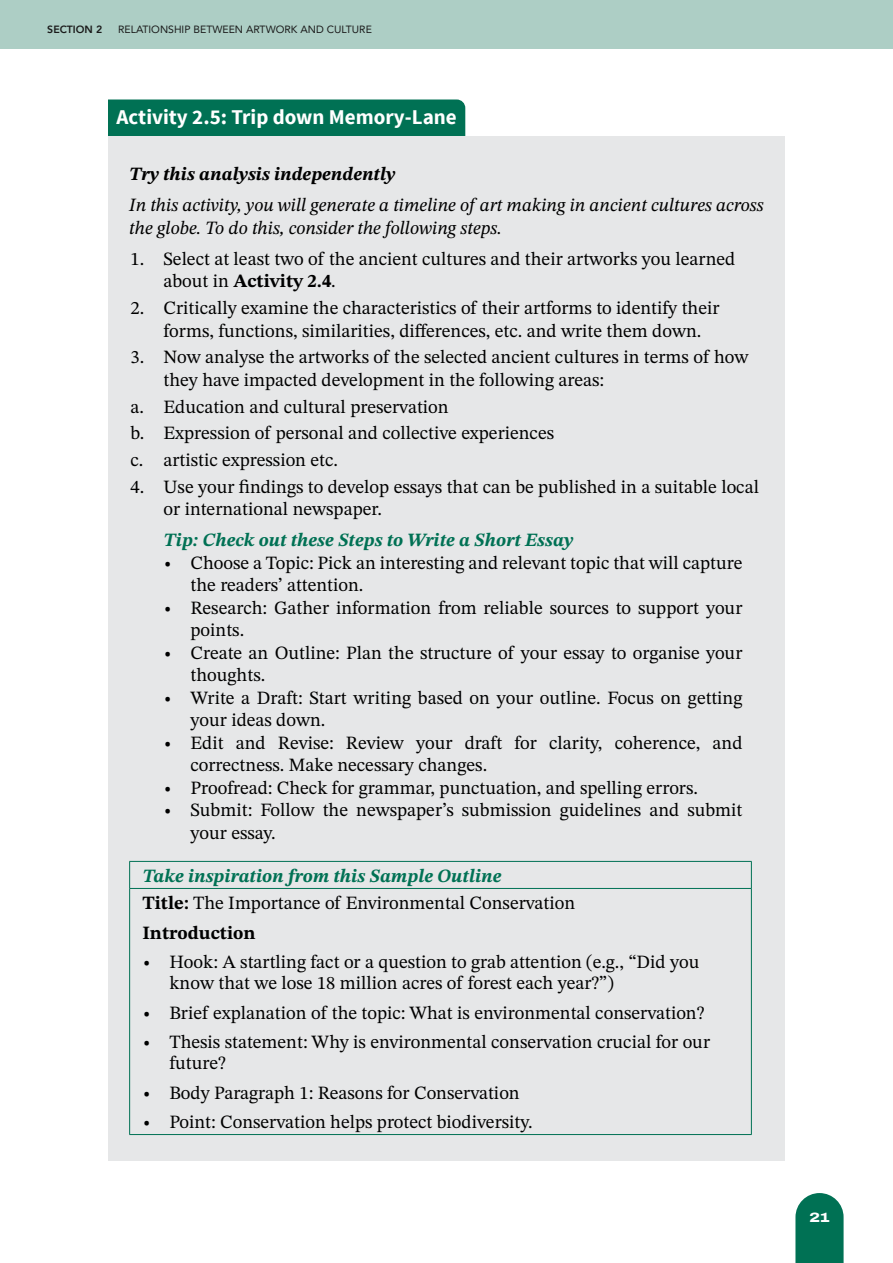
<style>
.page{position:relative;width:893px;height:1263px;background:#fff}
.page>*{position:absolute;margin:0;border:0;box-sizing:border-box;transform-origin:0 0}
.Activity{font:700 21px "Source Sans Pro";color:#fff}
.Activity_questions_copy{font:18.75px/22.5px "STIX Two Text";color:#000}
.Activity_Indent_Sub{font:18.75px/22.5px "STIX Two Text";color:#000}
.Table_text_content{font:18.75px/21px "STIX Two Text";color:#000}
.Activity_Body{font:italic 18.75px/22.5px "STIX Two Text";color:#000}
.Activity_Indent_Sub-2{font:italic 700 18.75px "STIX Two Text";color:#007154}
.Table_text_content-2{font:italic 700 18.75px "STIX Two Text";color:#007154}
.Activity_Body-2{font:italic 700 18.75px "STIX Two Text";color:#000}
.Table_text_content-3{font:700 18.75px "STIX Two Text";color:#000}
.t1{font:800 13.5px "Archivo Expanded";color:#fff}
.t2{font:10.5px "Avenir";color:#1a1a1a}
.t3{font:800 10.5px "Avenir";color:#1a1a1a}
.s1{font-weight:700}
</style>
<div class="page">
<div style="left:0;top:0;width:893px;height:49px;background:#adcec5"></div>
<svg style="left:795px;top:1193px;width:49px;height:70px"></svg>
<div style="left:108px;top:99px;width:357px;height:38px;background:#007154"></div>
<div style="left:108px;top:137px;width:677px;height:69px;background:#e6e7e8"></div>
<div style="left:108px;top:168px;width:677px;height:91px;background:#e6e7e8"></div>
<div style="left:108px;top:221px;width:677px;height:92px;background:#e6e7e8"></div>
<div style="left:108px;top:270px;width:677px;height:92px;background:#e6e7e8"></div>
<div style="left:108px;top:320px;width:677px;height:91px;background:#e6e7e8"></div>
<div style="left:108px;top:396px;width:677px;height:69px;background:#e6e7e8"></div>
<div style="left:108px;top:449px;width:677px;height:92px;background:#e6e7e8"></div>
<div style="left:108px;top:534px;width:677px;height:83px;background:#e6e7e8"></div>
<div style="left:108px;top:579px;width:677px;height:83px;background:#e6e7e8"></div>
<div style="left:108px;top:624px;width:677px;height:83px;background:#e6e7e8"></div>
<div style="left:108px;top:669px;width:677px;height:83px;background:#e6e7e8"></div>
<div style="left:108px;top:714px;width:677px;height:83px;background:#e6e7e8"></div>
<div style="left:108px;top:781px;width:677px;height:84px;background:#e6e7e8"></div>
<div style="left:108px;top:830px;width:677px;height:331px;background:#e6e7e8"></div>
<hr style="left:129px;top:889px;width:1px;height:245px;background:#007154">
<hr style="left:751px;top:889px;width:1px;height:245px;background:#007154">
<hr style="left:129px;top:1134px;width:623px;height:1px;background:#007154">
<hr style="left:129px;top:861px;width:623px;height:1px;background:#007154">
<svg style="left:129px;top:862px;width:1px;height:26px"></svg>
<svg style="left:751px;top:862px;width:1px;height:26px"></svg>
<hr style="left:129px;top:888px;width:623px;height:1px;background:#007154">
<p class="t3" style="left:47px;top:21px;width:57px">SECTION 2</p>
<p class="t2" style="left:118px;top:21px;width:255px">RELATIONSHIP BETWEEN ARTWORK AND CULTURE</p>
<p class="Activity" style="left:117px;top:103px;width:342px">Activity 2.5: Trip down Memory-Lane</p>
<p class="Activity_Body-2" style="left:129px;top:161px;width:268px">Try this analysis independently</p>
<p class="Activity_Body" style="left:129px;top:194px;width:636px">In this activity, you will generate a timeline of art making in ancient cultures across the globe. To do this, consider the following steps.</p>
<p class="Activity_questions_copy" style="left:164px;top:247px;width:573px;text-indent:-33px">1. Select at least two of the ancient cultures and their artworks you learned about in <span class="s1">Activity 2.4</span>.</p>
<p class="Activity_questions_copy" style="left:164px;top:296px;width:558px;text-indent:-33px">2. Critically examine the characteristics of their artforms to identify their forms, functions, similarities, differences, etc. and write them down.</p>
<p class="Activity_questions_copy" style="left:164px;top:346px;width:587px;text-indent:-33px">3. Now analyse the artworks of the selected ancient cultures in terms of how they have impacted development in the following areas:</p>
<p class="Activity_questions_copy" style="left:130px;top:395px;width:320px">a. Education and cultural preservation</p>
<p class="Activity_questions_copy" style="left:130px;top:422px;width:425px">b. Expression of personal and collective experiences</p>
<p class="Activity_questions_copy" style="left:130px;top:448px;width:209px">c. artistic expression etc.</p>
<p class="Activity_questions_copy" style="left:164px;top:475px;width:597px;text-indent:-33px">4. Use your findings to develop essays that can be published in a suitable local or international newspaper.</p>
<p class="Activity_Indent_Sub-2" style="left:164px;top:527px;width:411px">Tip: Check out these Steps to Write a Short Essay</p>
<p class="Activity_Indent_Sub" style="left:190px;top:551px;width:553px;text-indent:-27px">• Choose a Topic: Pick an interesting and relevant topic that will capture the readers’ attention.</p>
<p class="Activity_Indent_Sub" style="left:190px;top:596px;width:553px;text-indent:-27px">• Research: Gather information from reliable sources to support your points.</p>
<p class="Activity_Indent_Sub" style="left:190px;top:641px;width:553px;text-indent:-27px">• Create an Outline: Plan the structure of your essay to organise your thoughts.</p>
<p class="Activity_Indent_Sub" style="left:190px;top:686px;width:553px;text-indent:-27px">• Write a Draft: Start writing based on your outline. Focus on getting your ideas down.</p>
<p class="Activity_Indent_Sub" style="left:190px;top:731px;width:553px;text-indent:-27px">• Edit and Revise: Review your draft for clarity, coherence, and correctness. Make necessary changes.</p>
<p class="Activity_Indent_Sub" style="left:164px;top:776px;width:536px">• Proofread: Check for grammar, punctuation, and spelling errors.</p>
<p class="Activity_Indent_Sub" style="left:190px;top:799px;width:553px;text-indent:-27px">• Submit: Follow the newspaper’s submission guidelines and submit your essay.</p>
<p class="Table_text_content-2" style="left:142px;top:862px;width:360px">Take inspiration from this Sample Outline</p>
<p class="Table_text_content" style="left:142px;top:892px;width:434px"><span class="s1">Title:</span> The Importance of Environmental Conservation</p>
<p class="Table_text_content-3" style="left:142px;top:919px;width:115px">Introduction</p>
<p class="Table_text_content" style="left:169px;top:951px;width:532px;text-indent:-27px">• Hook: A startling fact or a question to grab attention (e.g., “Did you know that we lose 18 million acres of forest each year?”)</p>
<p class="Table_text_content" style="left:142px;top:1002px;width:564px">• Brief explanation of the topic: What is environmental conservation?</p>
<p class="Table_text_content" style="left:169px;top:1031px;width:542px;text-indent:-27px">• Thesis statement: Why is environmental conservation crucial for our future?</p>
<p class="Table_text_content" style="left:142px;top:1082px;width:379px">• Body Paragraph 1: Reasons for Conservation</p>
<p class="Table_text_content" style="left:142px;top:1111px;width:392px">• Point: Conservation helps protect biodiversity.</p>
<p class="t1" style="left:809px;top:1207px;width:22px">21</p>
</div>
